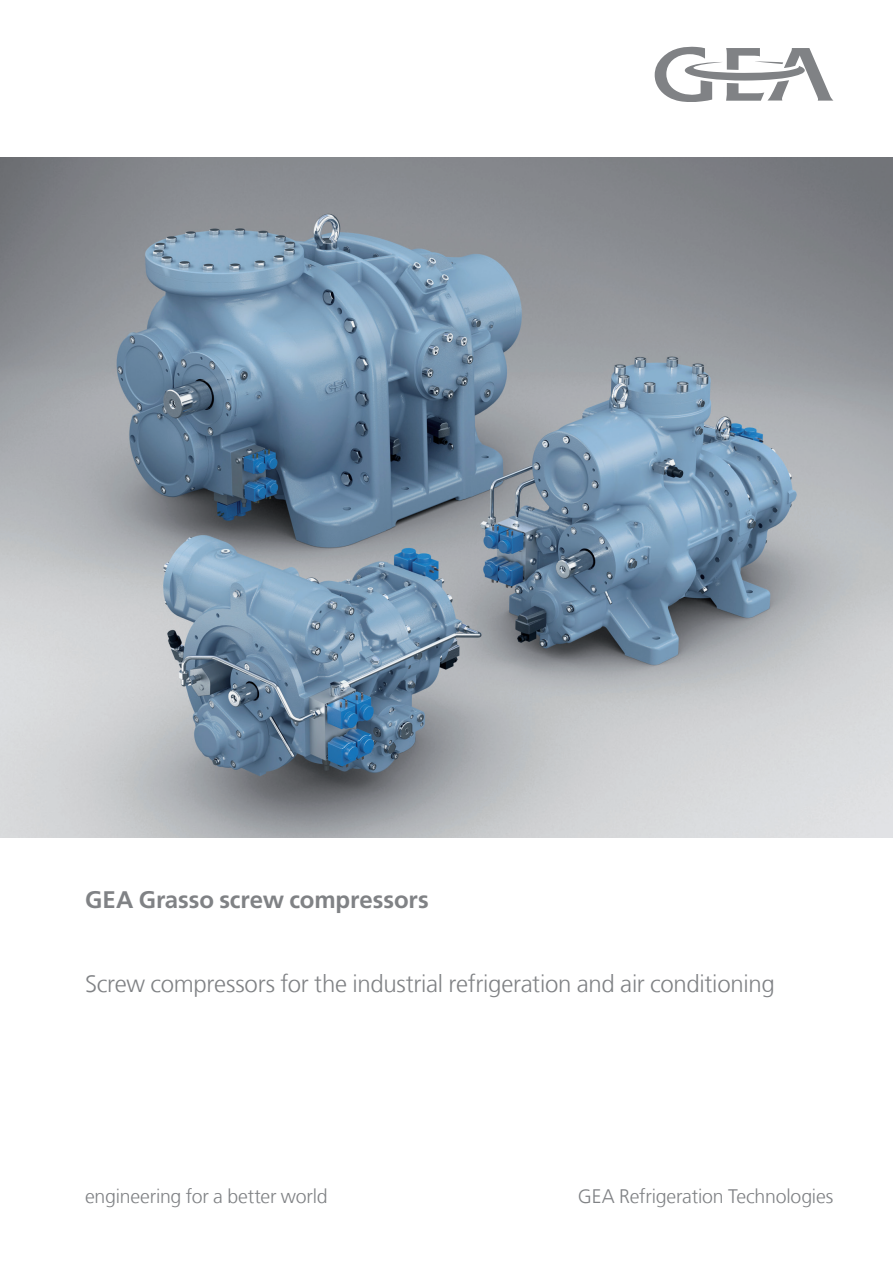
<style>
.page{position:relative;width:893px;height:1263px;background:#fff}
.page>*{position:absolute;margin:0;border:0;box-sizing:border-box;transform-origin:0 0}
.t1{font:300 24px "Frutiger LT Com";letter-spacing:-.01em;color:#808285}
.t2{font:700 24px "Frutiger LT Com";letter-spacing:-.005em;color:#808285}
.t3{font:300 19.5px "Frutiger LT Com";letter-spacing:-.01em;color:#808285}
</style>
<div class="page">
<img style="left:0;top:157px;width:893px;height:681px">
<svg style="left:655px;top:47px;width:178px;height:55px"></svg>
<p class="t2" style="left:85px;top:885px;width:345px">GEA Grasso screw compressors</p>
<p class="t1" style="left:85px;top:970px;width:691px">Screw compressors for the industrial refrigeration and air conditioning</p>
<p class="t3" style="left:85px;top:1185px;width:244px">engineering for a better world</p>
<p class="t3" style="left:578px;top:1185px;width:257px">GEA Refrigeration Technologies</p>
</div>
